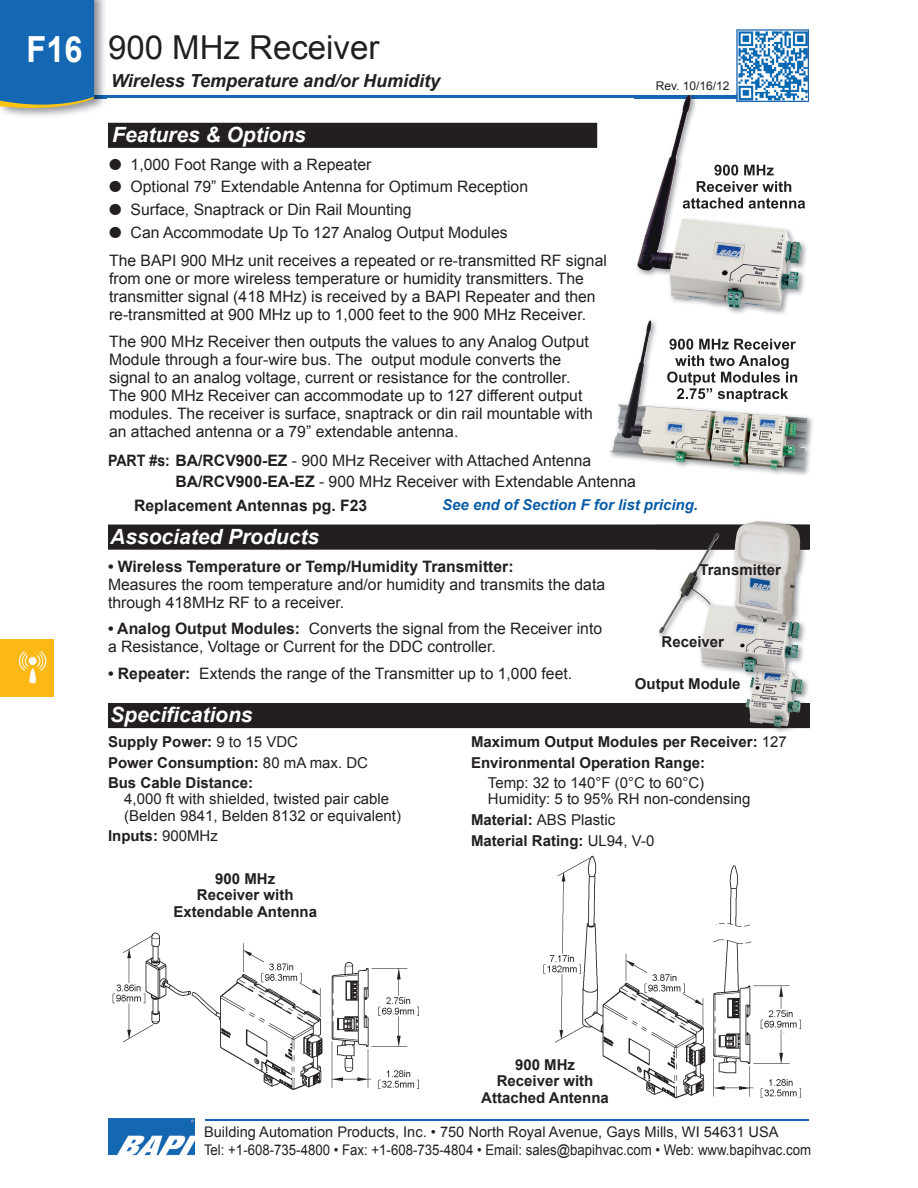
<style>
.page{position:relative;width:918px;height:1188px;background:#fff}
.page>*{position:absolute;margin:0;border:0;box-sizing:border-box;transform-origin:0 0}
.t1{font:700 36px "Arial";color:#fff;scale:.9 1}
.t2{font:33px "Arial";color:#231f20}
.t3{font:italic 700 21px "Arial";color:#fff}
.t4{font:italic 700 18px "Arial";color:#231f20}
.t5{font:15.75px/18px "Arial";color:#231f20}
.t6{font:700 15.75px "Arial";color:#231f20}
.t7{font:700 15px/16.5px "Arial";color:#231f20}
.t8{font:15px/16.5px "Arial";color:#231f20}
.t9{font:italic 700 15px "Arial";color:#095ca6}
.t10{font:14.7px/17.7px "Arial";color:#231f20}
.t11{font:12px "Arial";color:#231f20}
.s1{font-weight:700}
.s2{font-weight:400}
</style>
<div class="page">
<hr style="left:14px;top:95px;width:780px;height:3px;background:#1468b3">
<img style="left:6px;top:0;width:100px;height:117px">
<img style="left:94px;top:95px;width:12px;height:3px">
<svg style="left:0;top:0;width:94px;height:113px;background:#2570af"></svg>
<svg style="left:736px;top:29px;width:73px;height:73px"></svg>
<img style="left:108px;top:1119px;width:86px;height:37px">
<hr style="left:205px;top:1119px;width:603px;height:1px;background:#1468b3">
<div style="left:0;top:640px;width:54px;height:57px;background:#fcb814"></div>
<svg style="left:19px;top:651px;width:27px;height:32px"></svg>
<div style="left:108px;top:123px;width:489px;height:25px;background:#231f20"></div>
<div style="left:108px;top:703px;width:702px;height:25px;background:#231f20"></div>
<div style="left:108px;top:525px;width:702px;height:25px;background:#231f20"></div>
<img style="left:656px;top:521px;width:153px;height:211px">
<img style="left:656px;top:703px;width:153px;height:25px">
<img style="left:656px;top:704px;width:153px;height:23px">
<img style="left:656px;top:549px;width:153px;height:1px">
<img style="left:656px;top:525px;width:153px;height:24px">
<img style="left:693px;top:521px;width:64px;height:86px">
<img style="left:543px;top:855px;width:259px;height:244px">
<img style="left:649px;top:320px;width:164px;height:155px">
<img style="left:688px;top:339px;width:108px;height:11px">
<img style="left:688px;top:355px;width:102px;height:14px">
<img style="left:688px;top:372px;width:110px;height:13px">
<img style="left:688px;top:388px;width:100px;height:14px">
<img style="left:610px;top:321px;width:78px;height:141px">
<img style="left:635px;top:94px;width:172px;height:220px">
<img style="left:635px;top:95px;width:101px;height:3px">
<img style="left:736px;top:92px;width:72px;height:10px">
<img style="left:714px;top:165px;width:60px;height:11px">
<img style="left:697px;top:181px;width:95px;height:11px">
<img style="left:688px;top:198px;width:117px;height:11px">
<img style="left:637px;top:95px;width:51px;height:172px">
<img style="left:112px;top:932px;width:307px;height:158px">
<h1 class="t1" style="left:27px;top:25px;width:64px">F16</h1>
<h2 class="t2" style="left:108px;top:25px;width:273px">900 MHz Receiver</h2>
<p class="t4" style="left:111px;top:69px;width:331px">Wireless Temperature and/or Humidity</p>
<h3 class="t3" style="left:112px;top:120px;width:195px">Features &amp; Options</h3>
<p class="t5" style="left:109px;top:155px;width:264px">● 1,000 Foot Range with a Repeater</p>
<p class="t5" style="left:109px;top:178px;width:421px">● Optional 79” Extendable Antenna for Optimum Reception</p>
<p class="t5" style="left:109px;top:201px;width:304px">● Surface, Snaptrack or Din Rail Mounting</p>
<p class="t5" style="left:109px;top:218px;width:499px;line-height:28.8px">● Can Accommodate Up To 127 Analog Output Modules<br>The BAPI 900 MHz unit receives a repeated or re-transmitted RF signal</p>
<p class="t5" style="left:109px;top:270px;width:488px">from one or more wireless temperature or humidity transmitters. The transmitter signal (418 MHz) is received by a BAPI Repeater and then re-transmitted at 900 MHz up to 1,000 feet to the 900 MHz Receiver.</p>
<p class="t5" style="left:109px;top:332px;width:485px">The 900 MHz Receiver then outputs the values to any Analog Output Module through a four-wire bus. The output module converts the signal to an analog voltage, current or resistance for the controller.<br>The 900 MHz Receiver can accommodate up to 127 different output modules. The receiver is surface, snaptrack or din rail mountable with an attached antenna or a 79” extendable antenna.</p>
<p class="t5" style="left:176px;top:450px;width:462px;line-height:21px;text-indent:-68px"><span class="s1">PART #s: BA/RCV900-EZ</span> - 900 MHz Receiver with Attached Antenna<br><span class="s1">BA/RCV900-EA-EZ</span> - 900 MHz Receiver with Extendable Antenna</p>
<p class="t11" style="left:656px;top:78px;width:75px">Rev. 10/16/12</p>
<p class="t6" style="left:134px;top:495px;width:235px">Replacement Antennas pg. F23</p>
<h3 class="t3" style="left:110px;top:522px;width:210px">Associated Products</h3>
<p class="t9" style="left:442px;top:495px;width:257px">See end of Section F for list pricing.</p>
<p class="t6" style="left:108px;top:556px;width:407px">• Wireless Temperature or Temp/Humidity Transmitter:</p>
<p class="t5" style="left:108px;top:576px;width:499px">Measures the room temperature and/or humidity and transmits the data through 418MHz RF to a receiver.</p>
<p class="t5" style="left:108px;top:620px;width:496px"><span class="s1">• Analog Output Modules:</span> Converts the signal from the Receiver into a Resistance, Voltage or Current for the DDC controller.</p>
<p class="t5" style="left:108px;top:664px;width:466px"><span class="s1">• Repeater:</span> Extends the range of the Transmitter up to 1,000 feet.</p>
<h3 class="t3" style="left:110px;top:701px;width:144px">Specifications</h3>
<p class="t7" style="left:699px;top:561px;width:83px">Transmitter</p>
<p class="t7" style="left:662px;top:634px;width:64px">Receiver</p>
<p class="t7" style="left:635px;top:676px;width:107px">Output Module</p>
<p class="t7" style="left:108px;top:733px;width:262px;line-height:20.2px">Supply Power: <span class="s2">9 to 15 VDC<br></span>Power Consumption: <span class="s2">80 mA max. DC<br></span>Bus Cable Distance:</p>
<p class="t8" style="left:124px;top:791px;width:278px">4,000 ft with shielded, twisted pair cable (Belden 9841, Belden 8132 or equivalent)</p>
<p class="t7" style="left:108px;top:828px;width:111px">Inputs: <span class="s2">900MHz</span></p>
<p class="t7" style="left:173px;top:870px;width:145px;text-align:center">900 MHz<br>Receiver with<br>Extendable Antenna</p>
<p class="t7" style="left:471px;top:732px;width:317px;line-height:20.2px">Maximum Output Modules per Receiver: <span class="s2">127<br></span>Environmental Operation Range:</p>
<p class="t8" style="left:488px;top:774px;width:264px">Temp: 32 to 140°F (0°C to 60°C)<br>Humidity: 5 to 95% RH non-condensing</p>
<p class="t7" style="left:471px;top:809px;width:185px;line-height:21.9px">Material: <span class="s2">ABS Plastic<br></span>Material Rating: <span class="s2">UL94, V-0</span></p>
<p class="t7" style="left:481px;top:1057px;width:129px;text-align:center">900 MHz<br>Receiver with<br>Attached Antenna</p>
<p class="t10" style="left:204px;top:1123px;width:609px">Building Automation Products, Inc. • 750 North Royal Avenue, Gays Mills, WI 54631 USA<br>Tel: +1-608-735-4800 • Fax: +1-608-735-4804 • Email: sales@bapihvac.com • Web: www.bapihvac.com</p>
</div>
